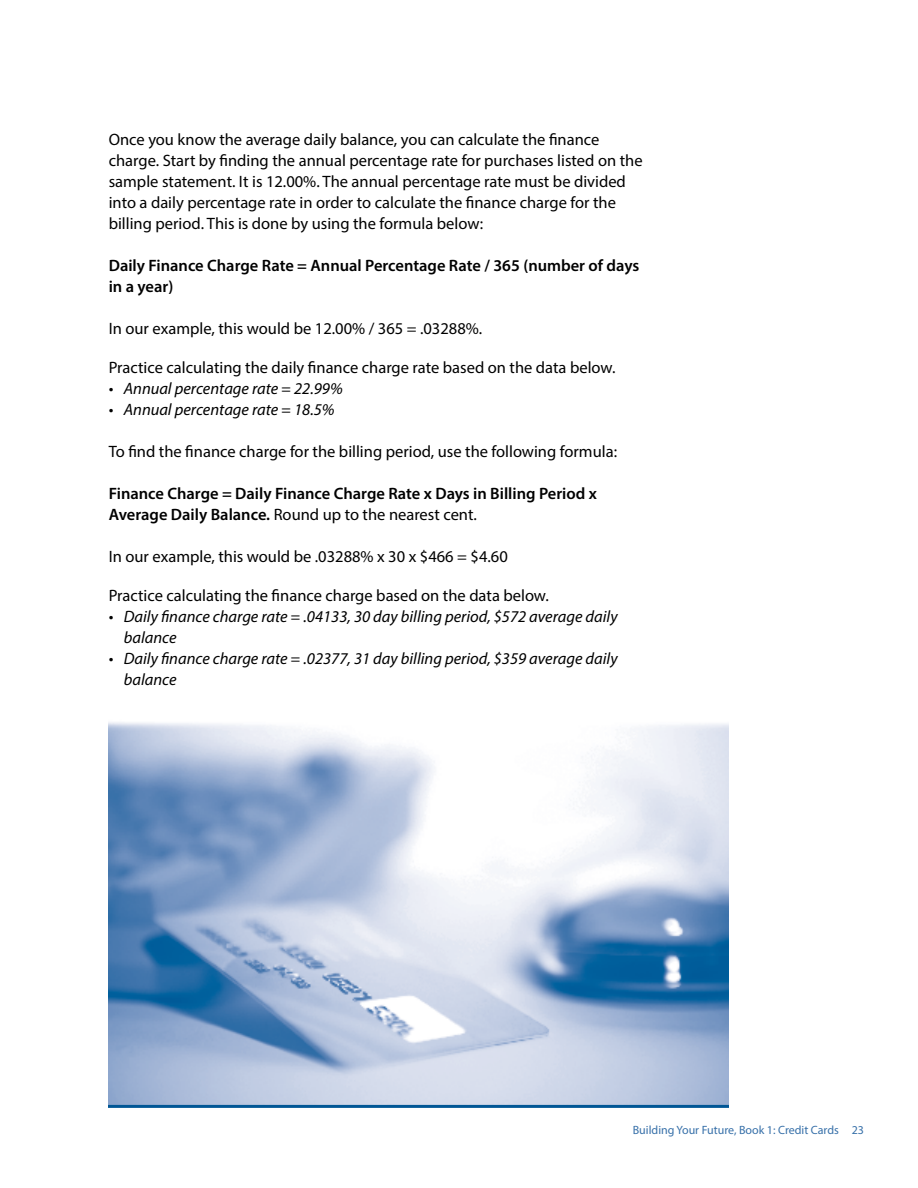
<style>
.page{position:relative;width:918px;height:1188px;background:#fff}
.page>*{position:absolute;margin:0;border:0;box-sizing:border-box;transform-origin:0 0}
.t1{font:16.5px/21px "Myriad Pro";color:#000}
.t2{font:italic 16.5px/21px "Myriad Pro";color:#000}
.t3{font:600 16.5px/21px "Myriad Pro";color:#000}
.t4{font:12px "Myriad Pro";color:#3770a9}
.s1{font-weight:400}
</style>
<div class="page">
<img style="left:108px;top:722px;width:621px;height:383px">
<hr style="left:108px;top:1105px;width:621px;height:3px;background:#005695">
<p class="t1" style="left:109px;top:129px;width:535px">Once you know the average daily balance, you can calculate the finance charge. Start by finding the annual percentage rate for purchases listed on the sample statement. It is 12.00%. The annual percentage rate must be divided into a daily percentage rate in order to calculate the finance charge for the billing period. This is done by using the formula below:</p>
<p class="t3" style="left:109px;top:255px;width:532px">Daily Finance Charge Rate = Annual Percentage Rate / 365 (number of days in a year)</p>
<p class="t1" style="left:109px;top:318px;width:375px">In our example, this would be 12.00% / 365 = .03288%.</p>
<p class="t1" style="left:109px;top:357px;width:508px">Practice calculating the daily finance charge rate based on the data below.</p>
<p class="t2" style="left:109px;top:378px;width:236px">• Annual percentage rate = 22.99%</p>
<p class="t2" style="left:109px;top:399px;width:227px">• Annual percentage rate = 18.5%</p>
<p class="t1" style="left:109px;top:441px;width:510px">To find the finance charge for the billing period, use the following formula:</p>
<p class="t3" style="left:109px;top:483px;width:490px">Finance Charge = Daily Finance Charge Rate x Days in Billing Period x<br>Average Daily Balance. <span class="s1">Round up to the nearest cent.</span></p>
<p class="t1" style="left:109px;top:546px;width:401px">In our example, this would be .03288% x 30 x $466 = $4.60</p>
<p class="t1" style="left:109px;top:585px;width:442px">Practice calculating the finance charge based on the data below.</p>
<p class="t2" style="left:124px;top:606px;width:495px;text-indent:-15px">• Daily finance charge rate = .04133, 30 day billing period, $572 average daily balance</p>
<p class="t2" style="left:124px;top:648px;width:495px;text-indent:-15px">• Daily finance charge rate = .02377, 31 day billing period, $359 average daily balance</p>
<p class="t4" style="left:633px;top:1123px;width:233px">Building Your Future, Book 1: Credit Cards 23</p>
</div>
